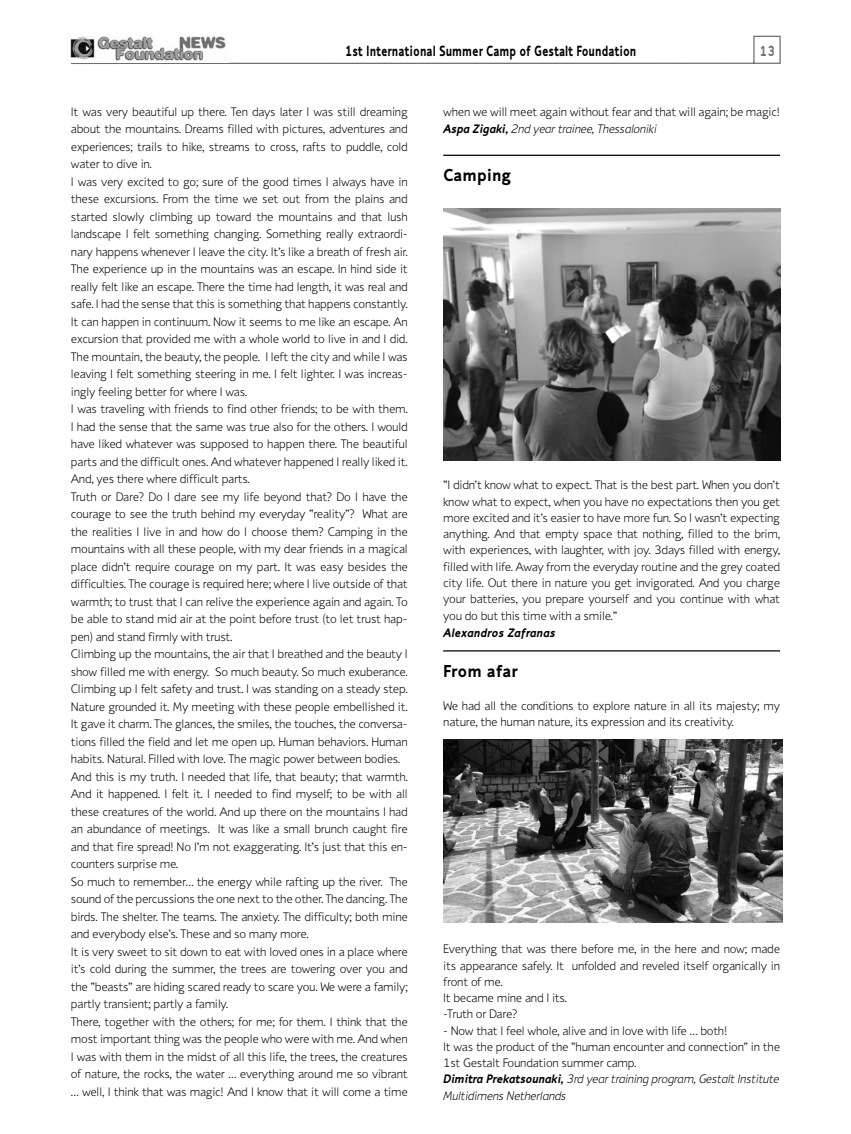
<style>
.page{position:relative;width:851px;height:1134px;background:#fff}
.page>*{position:absolute;margin:0;border:0;box-sizing:border-box;transform-origin:0 0}
.t1{font:700 17.5px "PF Textbook";color:#000}
.t2{font:700 15px "PF Textbook";color:#000;scale:.8 1}
.t3{font:700 15px "PF Textbook";color:#6d6e71;scale:.8 1}
.t4{font:300 12.5px/17.5px "PF Textbook";letter-spacing:-.02em;color:#000}
.t5{font:italic 700 12.5px "PF Textbook";color:#000}
.s1{font-weight:700;font-style:italic}
.s2{font-style:italic}
</style>
<div class="page">
<svg style="left:70px;top:35px;width:711px;height:29px"></svg>
<img style="left:70px;top:35px;width:158px;height:27px">
<img style="left:443px;top:208px;width:337px;height:253px">
<img style="left:443px;top:740px;width:339px;height:182px">
<hr style="left:443px;top:650px;width:337px;height:1px;background:#000">
<hr style="left:443px;top:155px;width:337px;height:1px;background:#000">
<p class="t2" style="left:345px;top:42px;width:365px">1st International Summer Camp of Gestalt Foundation</p>
<p class="t3" style="left:759px;top:42px;width:21px">13</p>
<p class="t4" style="left:71px;top:103px;width:338px">It was very beautiful up there. Ten days later I was still dreaming about the mountains. Dreams filled with pictures, adventures and experiences; trails to hike, streams to cross, rafts to puddle, cold water to dive in.<br>I was very excited to go; sure of the good times I always have in these excursions. From the time we set out from the plains and started slowly climbing up toward the mountains and that lush landscape I felt something changing. Something really extraordi&shy;nary happens whenever I leave the city. It’s like a breath of fresh air.<br>The experience up in the mountains was an escape. In hind side it really felt like an escape. There the time had length, it was real and safe. I had the sense that this is something that happens constantly.<br>It can happen in continuum. Now it seems to me like an escape. An excursion that provided me with a whole world to live in and I did.<br>The mountain, the beauty, the people. I left the city and while I was leaving I felt something steering in me. I felt lighter. I was increas&shy;ingly feeling better for where I was.<br>I was traveling with friends to find other friends; to be with them.<br>I had the sense that the same was true also for the others. I would have liked whatever was supposed to happen there. The beautiful parts and the difficult ones. And whatever happened I really liked it.<br>And, yes there where difficult parts.<br>Truth or Dare? Do I dare see my life beyond that? Do I have the courage to see the truth behind my everyday “reality”? What are the realities I live in and how do I choose them? Camping in the mountains with all these people, with my dear friends in a magical place didn’t require courage on my part. It was easy besides the difficulties. The courage is required here; where I live outside of that warmth; to trust that I can relive the experience again and again. To be able to stand mid air at the point before trust (to let trust hap&shy;pen) and stand firmly with trust.<br>Climbing up the mountains, the air that I breathed and the beauty I show filled me with energy. So much beauty. So much exuberance.<br>Climbing up I felt safety and trust. I was standing on a steady step.<br>Nature grounded it. My meeting with these people embellished it.<br>It gave it charm. The glances, the smiles, the touches, the conversa&shy;tions filled the field and let me open up. Human behaviors. Human habits. Natural. Filled with love. The magic power between bodies.<br>And this is my truth. I needed that life, that beauty; that warmth.<br>And it happened. I felt it. I needed to find myself; to be with all these creatures of the world. And up there on the mountains I had an abundance of meetings. It was like a small brunch caught fire and that fire spread! No I’m not exaggerating. It’s just that this en&shy;counters surprise me.<br>So much to remember… the energy while rafting up the river. The sound of the percussions the one next to the other. The dancing. The birds. The shelter. The teams. The anxiety. The difficulty; both mine and everybody else’s. These and so many more.<br>It is very sweet to sit down to eat with loved ones in a place where it’s cold during the summer, the trees are towering over you and the “beasts” are hiding scared ready to scare you. We were a family; partly transient; partly a family.<br>There, together with the others; for me; for them. I think that the most important thing was the people who were with me. And when I was with them in the midst of all this life, the trees, the creatures of nature, the rocks, the water … everything around me so vibrant … well, I think that was magic! And I know that it will come a time</p>
<p class="t4" style="left:443px;top:103px;width:338px">when we will meet again without fear and that will again; be magic!<br><span class="s1">Aspa Zigaki,</span> <span class="s2">2nd year trainee, Thessaloniki</span></p>
<h1 class="t1" style="left:443px;top:164px;width:70px">Camping</h1>
<p class="t4" style="left:443px;top:477px;width:338px;line-height:16.2px;text-align:justify">“I didn’t know what to expect. That is the best part. When you don’t know what to expect, when you have no expectations then you get more excited and it’s easier to have more fun. So I wasn’t expecting anything. And that empty space that nothing, filled to the brim, with experiences, with laughter, with joy. 3days filled with energy, filled with life. Away from the everyday routine and the grey coated city life. Out there in nature you get invigorated. And you charge your batteries, you prepare yourself and you continue with what you do but this time with a smile.”</p>
<p class="t5" style="left:443px;top:625px;width:114px">Alexandros Zafranas</p>
<h1 class="t1" style="left:443px;top:661px;width:76px">From afar</h1>
<p class="t4" style="left:443px;top:697px;width:338px;line-height:16.2px">We had all the conditions to explore nature in all its majesty; my nature, the human nature, its expression and its creativity.</p>
<p class="t4" style="left:443px;top:941px;width:338px;line-height:16.2px">Everything that was there before me, in the here and now; made its appearance safely. It unfolded and reveled itself organically in front of me.<br>It became mine and I its.<br>-Truth or Dare?</p>
<p class="t4" style="left:443px;top:1022px;width:338px;line-height:16.2px">- Now that I feel whole, alive and in love with life … both!<br>It was the product of the “human encounter and connection” in the 1st Gestalt Foundation summer camp.<br><span class="s1">Dimitra Prekatsounaki,</span> <span class="s2">3rd year training program, Gestalt Institute Multidimens Netherlands</span></p>
</div>
